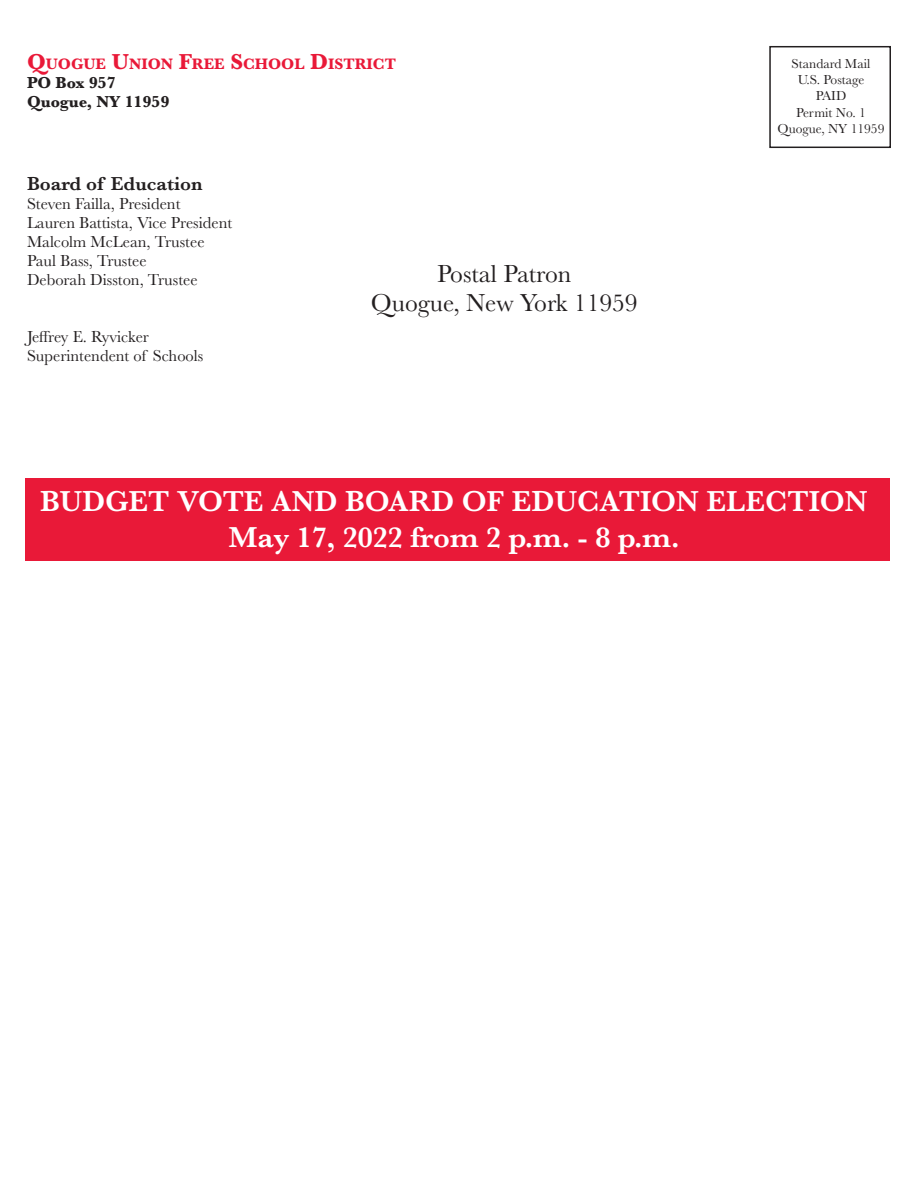
<style>
.page{position:relative;width:918px;height:1188px;background:#fff}
.page>*{position:absolute;margin:0;border:0;box-sizing:border-box;transform-origin:0 0}
.t1{font:600 30px/36px "Baskerville";color:#fff;text-align:center}
.t2{font:25.5px/29.2px "Baskerville";color:#231f20;text-align:center}
.t3{font:600 19.5px "Baskerville";color:#231f20}
.t4{font:16.5px/18.9px "Baskerville";color:#231f20}
.t5{font:700 16.5px/19px "Baskerville";color:#231f20}
.t6{font:700 15.75px "Baskerville";color:#e91938}
.t7{font:13.5px/16.2px "Baskerville";color:#231f20;text-align:center}
.s1{font-size:22.5px}
</style>
<div class="page">
<div style="left:769px;top:46px;width:122px;height:102px;border:2px solid #231f20"></div>
<div style="left:26px;top:478px;width:864px;height:82px;background:#e91938"></div>
<p class="t6" style="left:27px;top:53px;width:371px"><span class="s1">Q</span>UOGUE <span class="s1">U</span>NION <span class="s1">F</span>REE <span class="s1">S</span>CHOOL <span class="s1">D</span>ISTRICT</p>
<p class="t5" style="left:27px;top:73px;width:144px">PO Box 957<br>Quogue, NY 11959</p>
<p class="t3" style="left:27px;top:170px;width:177px">Board of Education</p>
<p class="t4" style="left:27px;top:194px;width:207px">Steven Failla, President<br>Lauren Battista, Vice President<br>Malcolm McLean, Trustee<br>Paul Bass, Trustee<br>Deborah Disston, Trustee</p>
<p class="t4" style="left:27px;top:327px;width:178px">Jeffrey E. Ryvicker<br>Superintendent of Schools</p>
<h2 class="t2" style="left:371px;top:259px;width:268px">Postal Patron<br>Quogue, New York 11959</h2>
<p class="t7" style="left:778px;top:56px;width:108px">Standard Mail<br>U.S. Postage<br>PAID<br>Permit No. 1<br>Quogue, NY 11959</p>
<h1 class="t1" style="left:40px;top:483px;width:829px">BUDGET VOTE AND BOARD OF EDUCATION ELECTION<br>May 17, 2022 from 2 p.m. - 8 p.m.</h1>
</div>
